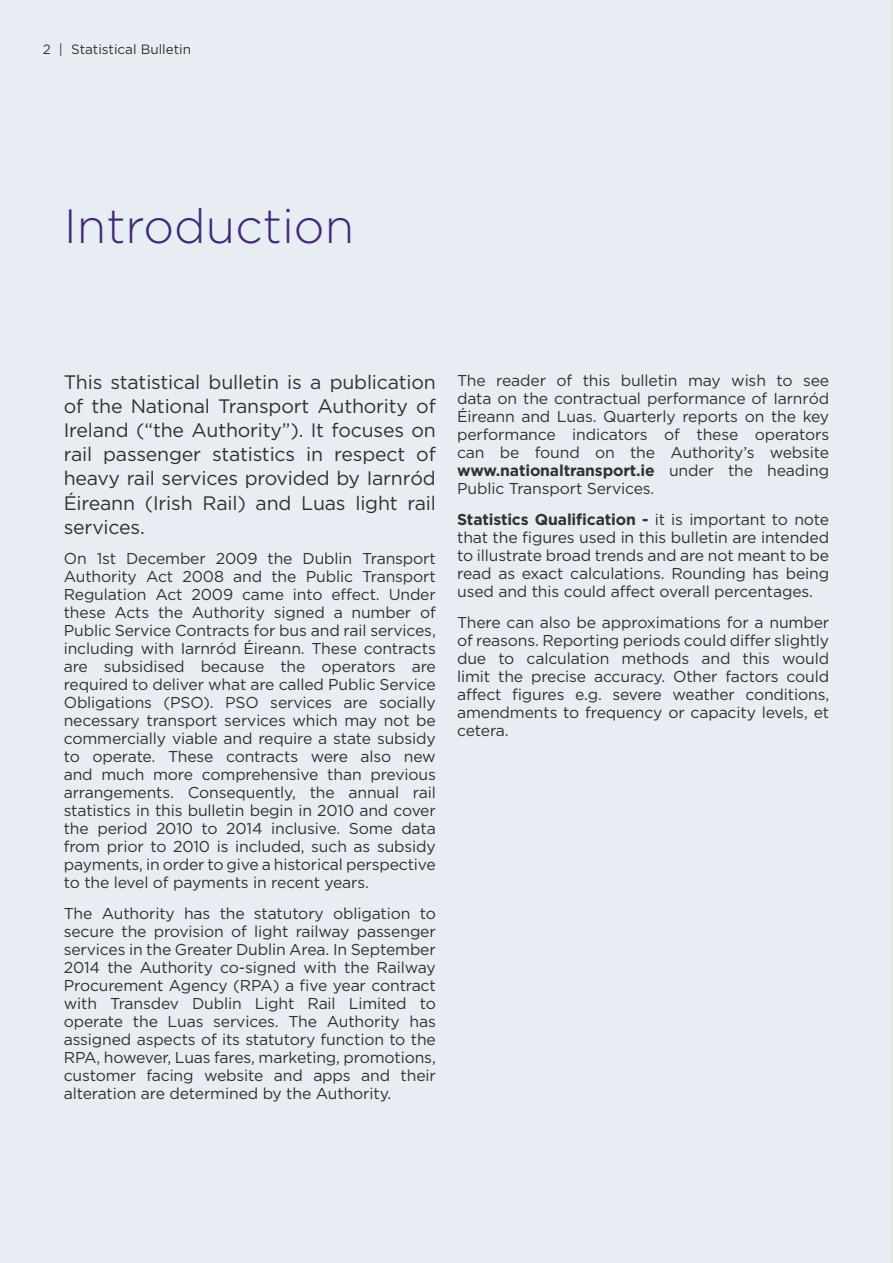
<style>
.page{position:relative;width:893px;height:1263px;background:#e8edf3}
.page>*{position:absolute;margin:0;border:0;box-sizing:border-box;transform-origin:0 0}
.t1{font:300 48px "Gotham";color:#412979}
.t2{font:19.5px/24px "Gotham";letter-spacing:-.01em;color:#303231;text-align:justify}
.t3{font:15.75px/18px "Gotham";letter-spacing:-.01em;color:#303231;text-align:justify}
.t4{font:13.5px "Gotham";color:#303231}
.s1{font-weight:700}
</style>
<div class="page">
<hr style="left:892px;top:0;width:1px;height:1263px;background:#e5e6df">
<p class="t4" style="left:43px;top:42px;width:150px">2 | Statistical Bulletin</p>
<h1 class="t1" style="left:64px;top:200px;width:292px">Introduction</h1>
<p class="t2" style="left:64px;top:370px;width:374px">This statistical bulletin is a publication of the National Transport Authority of Ireland (“the Authority”). It focuses on rail passenger statistics in respect of heavy rail services provided by Iarnród Éireann (Irish Rail) and Luas light rail services.</p>
<p class="t3" style="left:64px;top:549px;width:374px">On 1st December 2009 the Dublin Transport Authority Act 2008 and the Public Transport Regulation Act 2009 came into effect. Under these Acts the Authority signed a number of Public Service Contracts for bus and rail services, including with Iarnród Éireann. These contracts are subsidised because the operators are required to deliver what are called Public Service Obligations (PSO). PSO services are socially necessary transport services which may not be commercially viable and require a state subsidy to operate. These contracts were also new and much more comprehensive than previous arrangements. Consequently, the annual rail statistics in this bulletin begin in 2010 and cover the period 2010 to 2014 inclusive. Some data from prior to 2010 is included, such as subsidy payments, in order to give a historical perspective to the level of payments in recent years.</p>
<p class="t3" style="left:64px;top:904px;width:374px">The Authority has the statutory obligation to secure the provision of light railway passenger services in the Greater Dublin Area. In September 2014 the Authority co-signed with the Railway Procurement Agency (RPA) a five year contract with Transdev Dublin Light Rail Limited to operate the Luas services. The Authority has assigned aspects of its statutory function to the RPA, however, Luas fares, marketing, promotions, customer facing website and apps and their alteration are determined by the Authority.</p>
<p class="t3" style="left:457px;top:371px;width:374px">The reader of this bulletin may wish to see data on the contractual performance of Iarnród Éireann and Luas. Quarterly reports on the key performance indicators of these operators can be found on the Authority’s website <span class="s1">www.nationaltransport.ie</span> under the heading Public Transport Services.</p>
<p class="t3" style="left:457px;top:510px;width:374px"><span class="s1">Statistics Qualification -</span> it is important to note that the figures used in this bulletin are intended to illustrate broad trends and are not meant to be read as exact calculations. Rounding has being used and this could affect overall percentages.</p>
<p class="t3" style="left:457px;top:613px;width:374px">There can also be approximations for a number of reasons. Reporting periods could differ slightly due to calculation methods and this would limit the precise accuracy. Other factors could affect figures e.g. severe weather conditions, amendments to frequency or capacity levels, et cetera.</p>
</div>
